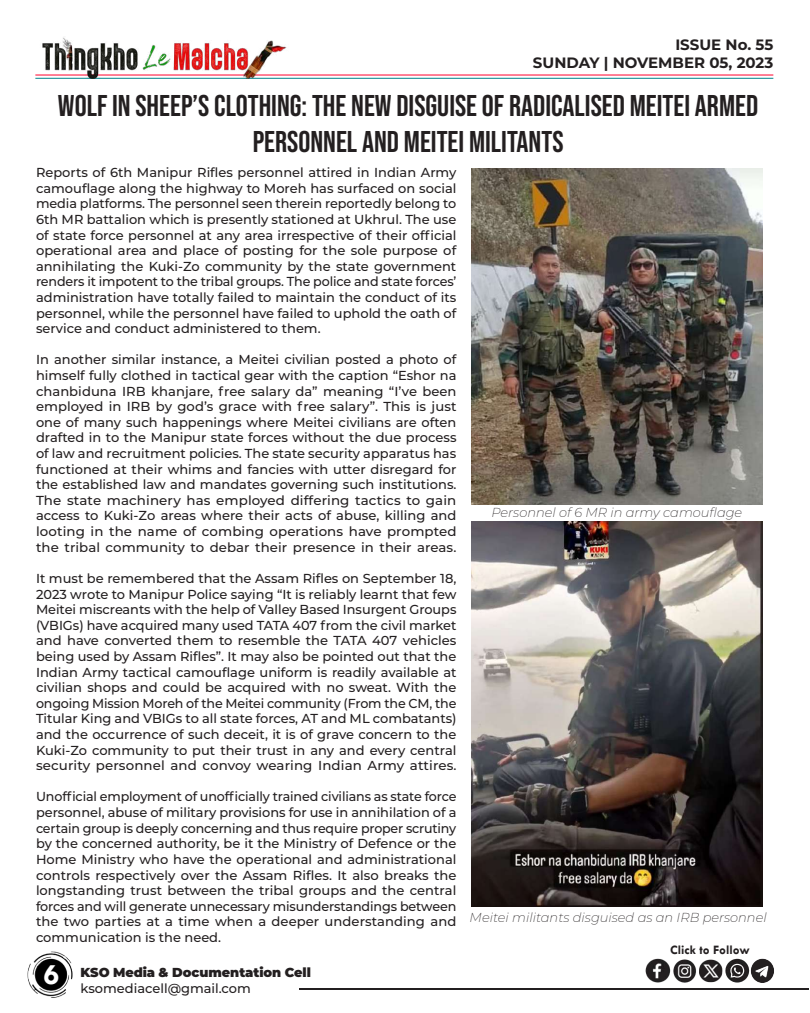
<style>
.page{position:relative;width:810px;height:1013px;background:#fff}
.page>*{position:absolute;margin:0;border:0;box-sizing:border-box;transform-origin:0 0}
.t1{font:30px/36px "Bebas Neue";color:#231f20;text-align:center}
.t2{font:700 30px "Tw Cen";color:#fff}
.t3{font:700 15px/18px "Montserrat";color:#231f20;text-align:right}
.t4{font:500 13px/15.6px "Montserrat";letter-spacing:.005em;color:#231f20;text-align:justify}
.t5{font:italic 200 13px "Montserrat";color:#231f20}
.t6{font:900 13px "Montserrat";letter-spacing:-.005em;color:#231f20}
.t7{font:700 13px "Tw Cen";color:#231f20}
</style>
<div class="page">
<hr style="left:299px;top:988px;width:509px;height:1px;background:#231f20">
<img style="left:27px;top:951px;width:46px;height:47px">
<hr style="left:35px;top:74px;width:738px;height:1px;background:#ff002d">
<hr style="left:35px;top:78px;width:738px;height:1px;background:#00848b">
<img style="left:35px;top:37px;width:254px;height:42px">
<img style="left:645px;top:958px;width:129px;height:25px">
<img style="left:471px;top:168px;width:292px;height:336px">
<img style="left:471px;top:521px;width:292px;height:384px">
<p class="t3" style="left:533px;top:35px;width:242px">ISSUE No. 55<br>SUNDAY | NOVEMBER 05, 2023</p>
<h1 class="t1" style="left:58px;top:87px;width:702px">WOLF IN SHEEP’S CLOTHING: THE NEW DISGUISE OF RADICALISED MEITEI ARMED<br>PERSONNEL AND MEITEI MILITANTS</h1>
<p class="t4" style="left:36px;top:164px;width:422px">Reports of 6th Manipur Rifles personnel attired in Indian Army camouflage along the highway to Moreh has surfaced on social media platforms. The personnel seen therein reportedly belong to 6th MR battalion which is presently stationed at Ukhrul. The use of state force personnel at any area irrespective of their official operational area and place of posting for the sole purpose of annihilating the Kuki-Zo community by the state government renders it impotent to the tribal groups. The police and state forces’ administration have totally failed to maintain the conduct of its personnel, while the personnel have failed to uphold the oath of service and conduct administered to them.</p>
<p class="t4" style="left:36px;top:351px;width:422px">In another similar instance, a Meitei civilian posted a photo of himself fully clothed in tactical gear with the caption “Eshor na chanbiduna IRB khanjare, free salary da” meaning “I’ve been employed in IRB by god’s grace with free salary”. This is just one of many such happenings where Meitei civilians are often drafted in to the Manipur state forces without the due process of law and recruitment policies. The state security apparatus has functioned at their whims and fancies with utter disregard for the established law and mandates governing such institutions.<br>The state machinery has employed differing tactics to gain access to Kuki-Zo areas where their acts of abuse, killing and looting in the name of combing operations have prompted the tribal community to debar their presence in their areas.</p>
<p class="t4" style="left:36px;top:570px;width:422px">It must be remembered that the Assam Rifles on September 18, 2023 wrote to Manipur Police saying “It is reliably learnt that few Meitei miscreants with the help of Valley Based Insurgent Groups (VBIGs) have acquired many used TATA 407 from the civil market and have converted them to resemble the TATA 407 vehicles being used by Assam Rifles”. It may also be pointed out that the Indian Army tactical camouflage uniform is readily available at civilian shops and could be acquired with no sweat. With the ongoing Mission Moreh of the Meitei community (From the CM, the Titular King and VBIGs to all state forces, AT and ML combatants) and the occurrence of such deceit, it is of grave concern to the Kuki-Zo community to put their trust in any and every central security personnel and convoy wearing Indian Army attires.</p>
<p class="t4" style="left:36px;top:788px;width:422px">Unofficial employment of unofficially trained civilians as state force personnel, abuse of military provisions for use in annihilation of a certain group is deeply concerning and thus require proper scrutiny by the concerned authority, be it the Ministry of Defence or the Home Ministry who have the operational and administrational controls respectively over the Assam Rifles. It also breaks the longstanding trust between the tribal groups and the central forces and will generate unnecessary misunderstandings between the two parties at a time when a deeper understanding and communication is the need.</p>
<p class="t5" style="left:491px;top:503px;width:252px">Personnel of 6 MR in army camouflage</p>
<p class="t5" style="left:470px;top:908px;width:299px">Meitei militants disguised as an IRB personnel</p>
<h1 class="t2" style="left:43px;top:956px;width:17px">6</h1>
<p class="t6" style="left:81px;top:962px;width:232px">KSO Media &amp; Documentation Cell</p>
<p class="t4" style="left:81px;top:979px;width:172px">ksomediacell@gmail.com</p>
<p class="t7" style="left:670px;top:942px;width:81px">Click to Follow</p>
</div>
